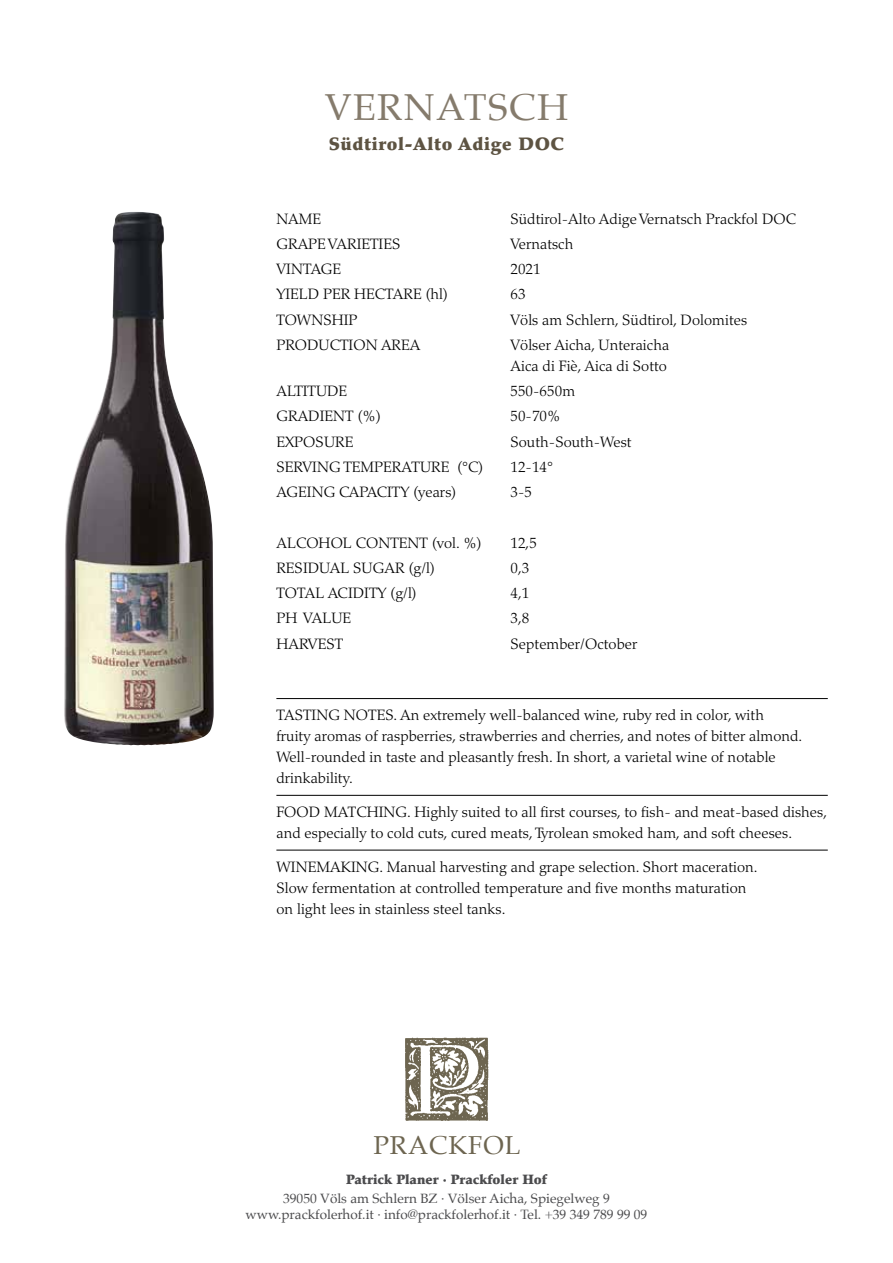
<style>
.page{position:relative;width:893px;height:1263px;background:#fff}
.page>*{position:absolute;margin:0;border:0;box-sizing:border-box;transform-origin:0 0}
.t1{font:37.5px "Palatino";letter-spacing:.035em;color:#857b6c}
.t2{font:25.95px "Palatino";letter-spacing:.035em;color:#6d6550}
.t3{font:900 18px "Palatino";letter-spacing:.035em;color:#5d5342}
.t4{font:300 15px/21px "Palatino";letter-spacing:.005em;color:#000}
.t5{font:13.5px/16.5px "Palatino";color:#4b4b4d;text-align:center}
.t6{font:900 13.5px "Palatino";color:#4b4b4d}
</style>
<div class="page">
<img style="left:405px;top:1037px;width:84px;height:84px">
<hr style="left:276px;top:698px;width:552px;height:1px;background:#000">
<hr style="left:276px;top:795px;width:552px;height:1px;background:#000">
<hr style="left:276px;top:850px;width:552px;height:1px;background:#000">
<img style="left:64px;top:212px;width:150px;height:533px">
<h1 class="t1" style="left:325px;top:76px;width:245px">VERNATSCH</h1>
<p class="t3" style="left:329px;top:133px;width:237px">Südtirol-Alto Adige DOC</p>
<p class="t4" style="left:276px;top:208px;width:46px">NAME</p>
<p class="t4" style="left:510px;top:208px;width:287px">Südtirol-Alto Adige Vernatsch Prackfol DOC</p>
<p class="t4" style="left:276px;top:233px;width:126px">GRAPE VARIETIES</p>
<p class="t4" style="left:510px;top:233px;width:64px">Vernatsch</p>
<p class="t4" style="left:276px;top:259px;width:66px">VINTAGE</p>
<p class="t4" style="left:510px;top:259px;width:32px">2021</p>
<p class="t4" style="left:276px;top:284px;width:173px">YIELD PER HECTARE (hl)</p>
<p class="t4" style="left:510px;top:284px;width:17px">63</p>
<p class="t4" style="left:276px;top:309px;width:83px">TOWNSHIP</p>
<p class="t4" style="left:510px;top:309px;width:238px">Völs am Schlern, Südtirol, Dolomites</p>
<p class="t4" style="left:276px;top:334px;width:146px">PRODUCTION AREA</p>
<p class="t4" style="left:510px;top:334px;width:160px">Völser Aicha, Unteraicha<br>Aica di Fiè, Aica di Sotto</p>
<p class="t4" style="left:276px;top:381px;width:72px">ALTITUDE</p>
<p class="t4" style="left:510px;top:381px;width:66px">550-650m</p>
<p class="t4" style="left:276px;top:406px;width:106px">GRADIENT (%)</p>
<p class="t4" style="left:510px;top:406px;width:52px">50-70%</p>
<p class="t4" style="left:276px;top:431px;width:78px">EXPOSURE</p>
<p class="t4" style="left:510px;top:431px;width:123px">South-South-West</p>
<p class="t4" style="left:276px;top:456px;width:209px">SERVING TEMPERATURE (°C)</p>
<p class="t4" style="left:510px;top:456px;width:44px">12-14°</p>
<p class="t4" style="left:276px;top:482px;width:182px">AGEING CAPACITY (years)</p>
<p class="t4" style="left:510px;top:482px;width:23px">3-5</p>
<p class="t4" style="left:276px;top:532px;width:207px">ALCOHOL CONTENT (vol. %)</p>
<p class="t4" style="left:510px;top:532px;width:28px">12,5</p>
<p class="t4" style="left:276px;top:557px;width:160px">RESIDUAL SUGAR (g/l)</p>
<p class="t4" style="left:510px;top:557px;width:20px">0,3</p>
<p class="t4" style="left:276px;top:583px;width:142px">TOTAL ACIDITY (g/l)</p>
<p class="t4" style="left:510px;top:583px;width:20px">4,1</p>
<p class="t4" style="left:276px;top:608px;width:76px">PH VALUE</p>
<p class="t4" style="left:510px;top:608px;width:20px">3,8</p>
<p class="t4" style="left:276px;top:633px;width:68px">HARVEST</p>
<p class="t4" style="left:510px;top:633px;width:129px">September/October</p>
<p class="t4" style="left:276px;top:705px;width:527px">TASTING NOTES. An extremely well-balanced wine, ruby red in color, with<br>fruity aromas of raspberries, strawberries and cherries, and notes of bitter almond.<br>Well-rounded in taste and pleasantly fresh. In short, a varietal wine of notable drinkability.</p>
<p class="t4" style="left:276px;top:801px;width:552px">FOOD MATCHING. Highly suited to all first courses, to fish- and meat-based dishes, and especially to cold cuts, cured meats, Tyrolean smoked ham, and soft cheeses.</p>
<p class="t4" style="left:276px;top:856px;width:483px">WINEMAKING. Manual harvesting and grape selection. Short maceration.<br>Slow fermentation at controlled temperature and five months maturation on light lees in stainless steel tanks.</p>
<h2 class="t2" style="left:373px;top:1123px;width:149px">PRACKFOL</h2>
<p class="t6" style="left:346px;top:1171px;width:202px">Patrick Planer · Prackfoler Hof</p>
<p class="t5" style="left:246px;top:1190px;width:403px">39050 Völs am Schlern BZ · Völser Aicha, Spiegelweg 9 www.prackfolerhof.it · info@prackfolerhof.it · Tel. +39 349 789 99 09</p>
</div>
